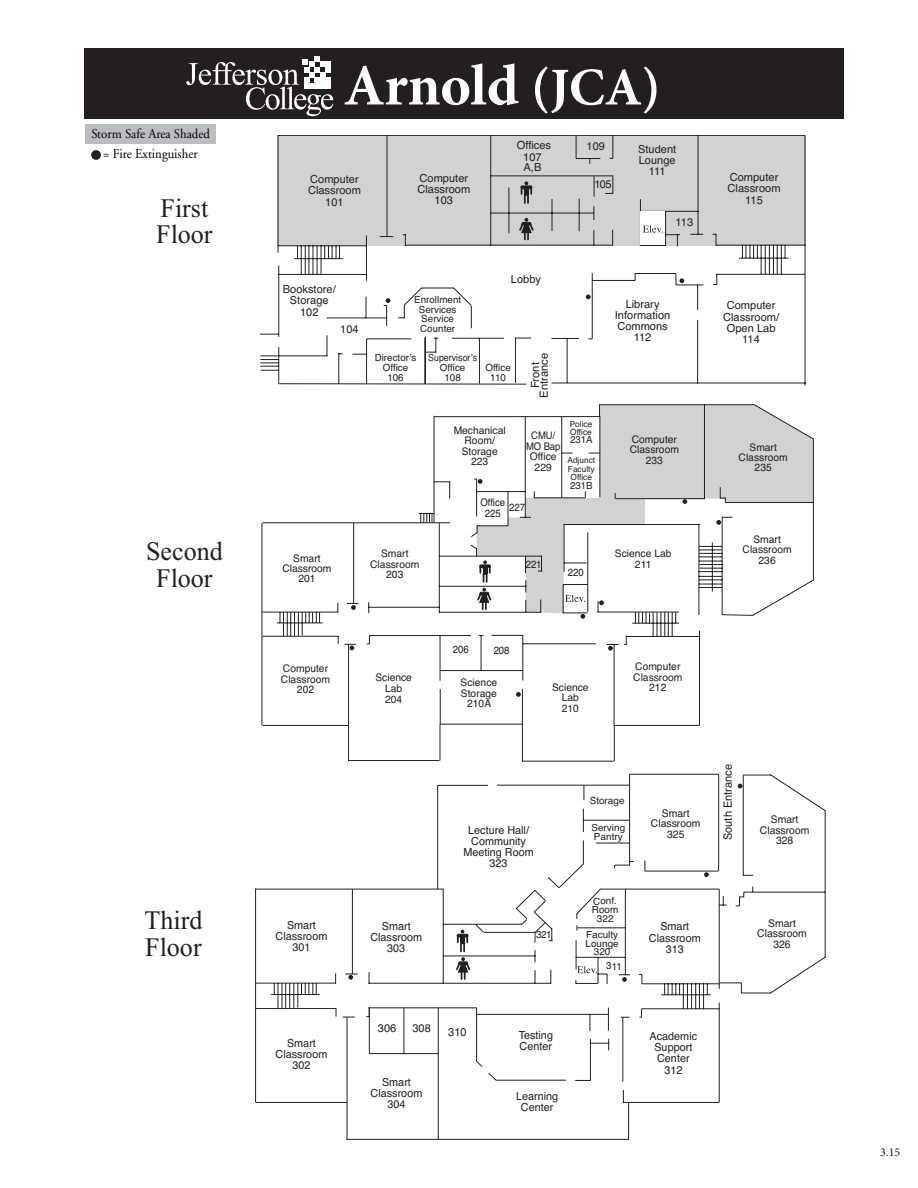
<style>
.page{position:relative;width:918px;height:1188px;background:#fff}
.page>*{position:absolute;margin:0;border:0;box-sizing:border-box;transform-origin:0 0}
.Heading_1{font:700 58.5px "Minion Pro";letter-spacing:-.005em;color:#fff}
.t1{font:26.7px/26.7px "Times New Roman";color:#231f20}
.FAC-College{font:13.5px "Adobe Garamond";color:#000;scale:.95 1}
.t2{font:12px "Minion Pro";color:#231f20}
.t3{font:11.4px "Helvetica";color:#231f20}
.t4{font:11.25px/8.4px "Helvetica";color:#231f20;text-align:center}
.t5{font:11.1px/11.1px "Helvetica";color:#231f20;text-align:center}
.t6{font:10.65px/10.6px "Helvetica";color:#231f20;text-align:center}
.t7{font:10.5px/10.5px "Helvetica";color:#231f20;text-align:center}
.t8{font:10.5px/10.5px "Helvetica";color:#231f20;text-align:center;scale:.92 1}
.t9{font:10.5px/10.5px "Helvetica";color:#231f20;text-align:center;scale:.91 1}
.t10{font:10.05px "Helvetica";color:#231f20}
.t11{font:9.9px/9.9px "Helvetica";color:#231f20;text-align:center}
.t12{font:9.9px/9.9px "Helvetica";color:#231f20;text-align:center;scale:.9 1}
.t13{font:9.75px/8.7px "Helvetica";color:#231f20;text-align:center}
.t14{font:8.4px/8.4px "Helvetica";color:#231f20}
.s1{font-size:53.25px}
</style>
<div class="page">
<div style="left:84px;top:49px;width:760px;height:70px;background:#231f20"></div>
<div style="left:86px;top:124px;width:130px;height:20px;background:#bcbdc0"></div>
<div style="left:91px;top:150px;width:10px;height:10px;background:#231f20;border-radius:50%"></div>
<svg style="left:186px;top:56px;width:147px;height:60px"></svg>
<svg style="left:260px;top:135px;width:546px;height:251px"></svg>
<svg style="left:517px;top:218px;width:17px;height:22px"></svg>
<svg style="left:521px;top:181px;width:11px;height:23px"></svg>
<div style="left:641px;top:212px;width:24px;height:33px;background:#fff"></div>
<svg style="left:643px;top:225px;width:20px;height:8px"></svg>
<svg style="left:516px;top:692px;width:5px;height:5px"></svg>
<hr style="left:262px;top:522px;width:188px;height:1px;background:#231f20">
<hr style="left:699px;top:631px;width:1px;height:94px;background:#231f20">
<hr style="left:614px;top:725px;width:86px;height:1px;background:#231f20">
<hr style="left:614px;top:725px;width:1px;height:36px;background:#231f20">
<hr style="left:522px;top:761px;width:92px;height:1px;background:#231f20">
<hr style="left:440px;top:724px;width:83px;height:1px;background:#231f20">
<hr style="left:440px;top:724px;width:1px;height:37px;background:#231f20">
<hr style="left:348px;top:760px;width:91px;height:1px;background:#231f20">
<hr style="left:348px;top:644px;width:1px;height:117px;background:#231f20">
<hr style="left:263px;top:725px;width:86px;height:1px;background:#231f20">
<hr style="left:262px;top:636px;width:76px;height:1px;background:#231f20">
<hr style="left:262px;top:612px;width:75px;height:1px;background:#231f20">
<hr style="left:277px;top:623px;width:46px;height:1px;background:#231f20">
<svg style="left:280px;top:612px;width:40px;height:24px"></svg>
<hr style="left:353px;top:523px;width:1px;height:80px;background:#231f20">
<hr style="left:368px;top:607px;width:72px;height:1px;background:#231f20">
<svg style="left:419px;top:513px;width:14px;height:10px"></svg>
<hr style="left:614px;top:644px;width:1px;height:82px;background:#231f20">
<hr style="left:522px;top:635px;width:1px;height:46px;background:#231f20">
<hr style="left:522px;top:689px;width:1px;height:72px;background:#231f20">
<hr style="left:440px;top:670px;width:83px;height:1px;background:#231f20">
<hr style="left:481px;top:636px;width:1px;height:35px;background:#231f20">
<hr style="left:369px;top:635px;width:102px;height:1px;background:#231f20">
<hr style="left:440px;top:635px;width:1px;height:46px;background:#231f20">
<hr style="left:440px;top:689px;width:1px;height:35px;background:#231f20">
<svg style="left:367px;top:636px;width:3px;height:9px"></svg>
<svg style="left:433px;top:404px;width:323px;height:209px"></svg>
<hr style="left:255px;top:888px;width:1px;height:215px;background:#231f20">
<hr style="left:256px;top:889px;width:188px;height:1px;background:#231f20">
<hr style="left:438px;top:1007px;width:1px;height:132px;background:#231f20">
<hr style="left:347px;top:1139px;width:282px;height:1px;background:#231f20">
<hr style="left:347px;top:1017px;width:1px;height:123px;background:#231f20">
<hr style="left:256px;top:1102px;width:91px;height:1px;background:#231f20">
<hr style="left:256px;top:1008px;width:80px;height:1px;background:#231f20">
<hr style="left:255px;top:983px;width:80px;height:1px;background:#231f20">
<hr style="left:271px;top:994px;width:49px;height:1px;background:#231f20">
<svg style="left:274px;top:983px;width:43px;height:25px"></svg>
<svg style="left:345px;top:974px;width:13px;height:6px"></svg>
<hr style="left:352px;top:889px;width:1px;height:85px;background:#231f20">
<hr style="left:628px;top:1102px;width:1px;height:37px;background:#231f20">
<svg style="left:343px;top:1017px;width:12px;height:1px"></svg>
<hr style="left:262px;top:523px;width:1px;height:202px;background:#231f20">
<svg style="left:386px;top:298px;width:4px;height:5px"></svg>
<svg style="left:586px;top:294px;width:5px;height:5px"></svg>
<svg style="left:679px;top:278px;width:5px;height:5px"></svg>
<svg style="left:347px;top:603px;width:12px;height:7px"></svg>
<svg style="left:345px;top:644px;width:11px;height:6px"></svg>
<svg style="left:366px;top:774px;width:460px;height:329px"></svg>
<svg style="left:470px;top:405px;width:344px;height:246px"></svg>
<p class="FAC-College" style="left:91px;top:127px;width:126px">Storm Safe Area Shaded</p>
<p class="FAC-College" style="left:103px;top:147px;width:101px">= Fire Extinguisher</p>
<p class="t1" style="left:156px;top:194px;width:58px">First<br>Floor</p>
<p class="t1" style="left:146px;top:538px;width:78px;text-align:center">Second<br>Floor</p>
<p class="t1" style="left:145px;top:906px;width:59px">Third<br>Floor</p>
<p class="Heading_1" style="left:344px;top:45px;width:319px">Arnold <span class="s1">(JCA)</span></p>
<p class="t5" style="left:308px;top:174px;width:54px">Computer<br>Classroom<br>101</p>
<p class="t5" style="left:417px;top:173px;width:54px">Computer<br>Classroom<br>103</p>
<p class="t5" style="left:517px;top:140px;width:36px">Offices</p>
<p class="t5" style="left:638px;top:143px;width:40px">Student<br>Lounge<br>111</p>
<p class="t5" style="left:587px;top:141px;width:20px">109</p>
<p class="t5" style="left:523px;top:153px;width:20px;line-height:9.8px;text-align:left">107<br>A,B</p>
<p class="t5" style="left:594px;top:179px;width:19px">105</p>
<p class="t5" style="left:676px;top:217px;width:19px">113</p>
<p class="t5" style="left:283px;top:283px;width:54px">Bookstore/<br>Storage<br>102</p>
<p class="t5" style="left:340px;top:324px;width:20px">104</p>
<p class="t11" style="left:414px;top:295px;width:49px">Enrollment<br>Services<br>Service<br>Counter</p>
<p class="t11" style="left:375px;top:353px;width:43px">Director’s<br>Office<br>106</p>
<p class="t12" style="left:428px;top:353px;width:56px">Supervisor’s<br>Office<br>108</p>
<p class="t5" style="left:511px;top:274px;width:32px">Lobby</p>
<p class="t11" style="left:485px;top:363px;width:27px">Office<br>110</p>
<p class="t4" style="left:532px;top:398px;width:46px;rotate:-90deg">Front<br>Entrance</p>
<p class="t5" style="left:615px;top:299px;width:57px">Library<br>Information<br>Commons<br>112</p>
<p class="t7" style="left:282px;top:553px;width:51px">Smart<br>Classroom<br>201</p>
<p class="t7" style="left:281px;top:663px;width:51px">Computer<br>Classroom<br>202</p>
<p class="t7" style="left:370px;top:549px;width:51px">Smart<br>Classroom<br>203</p>
<p class="t7" style="left:375px;top:672px;width:38px;line-height:11.1px">Science<br>Lab<br>204</p>
<p class="t7" style="left:454px;top:425px;width:54px">Mechanical<br>Room/<br>Storage<br>223</p>
<p class="t14" style="left:570px;top:420px;width:24px">Police<br>Office</p>
<p class="t11" style="left:570px;top:435px;width:24px">231A</p>
<p class="t9" style="left:526px;top:431px;width:39px">CMU/<br>MO Bap<br>Office<br>229</p>
<p class="t14" style="left:567px;top:456px;width:29px;text-align:center">Adjunct<br>Faculty<br>Office</p>
<p class="t11" style="left:570px;top:480px;width:24px">231B</p>
<p class="t8" style="left:481px;top:498px;width:28px">Office<br>225</p>
<p class="t8" style="left:509px;top:503px;width:19px">227</p>
<p class="t8" style="left:526px;top:560px;width:19px">221</p>
<p class="t8" style="left:568px;top:568px;width:19px">220</p>
<p class="t7" style="left:630px;top:434px;width:51px">Computer<br>Classroom<br>233</p>
<p class="t7" style="left:615px;top:549px;width:58px">Science Lab<br>211</p>
<p class="t8" style="left:453px;top:645px;width:19px">206</p>
<p class="t8" style="left:494px;top:645px;width:19px">208</p>
<p class="t7" style="left:461px;top:677px;width:38px">Science<br>Storage<br>210A</p>
<p class="t7" style="left:552px;top:682px;width:38px">Science<br>Lab<br>210</p>
<p class="t7" style="left:633px;top:662px;width:51px">Computer<br>Classroom<br>212</p>
<p class="t5" style="left:728px;top:172px;width:54px">Computer<br>Classroom<br>115</p>
<p class="t5" style="left:723px;top:300px;width:58px">Computer<br>Classroom/<br>Open Lab<br>114</p>
<p class="t7" style="left:739px;top:442px;width:51px">Smart<br>Classroom<br>235</p>
<p class="t7" style="left:743px;top:534px;width:51px">Smart<br>Classroom<br>236</p>
<p class="t5" style="left:276px;top:920px;width:53px">Smart<br>Classroom<br>301</p>
<p class="t5" style="left:276px;top:1038px;width:53px">Smart<br>Classroom<br>302</p>
<p class="t5" style="left:370px;top:921px;width:53px">Smart<br>Classroom<br>303</p>
<p class="t5" style="left:463px;top:824px;width:72px">Lecture Hall/<br>Community<br>Meeting Room<br>323</p>
<p class="t10" style="left:536px;top:927px;width:17px">321</p>
<p class="t5" style="left:378px;top:1023px;width:20px">306</p>
<p class="t5" style="left:412px;top:1022px;width:20px">308</p>
<p class="t5" style="left:371px;top:1077px;width:53px">Smart<br>Classroom<br>304</p>
<p class="t3" style="left:448px;top:1023px;width:20px">310</p>
<p class="t5" style="left:519px;top:1030px;width:36px;text-align:left">Testing<br>Center</p>
<p class="t5" style="left:516px;top:1091px;width:44px">Learning<br>Center</p>
<p class="t10" style="left:590px;top:792px;width:36px">Storage</p>
<p class="t13" style="left:591px;top:824px;width:35px;text-align:left">Serving<br>Pantry</p>
<p class="t13" style="left:592px;top:897px;width:28px">Conf.<br>Room<br>322</p>
<p class="t13" style="left:586px;top:931px;width:35px">Faculty<br>Lounge<br>320</p>
<p class="t10" style="left:606px;top:958px;width:17px">311</p>
<p class="t3" style="left:719px;top:840px;width:78px;rotate:-90deg">South Entrance</p>
<p class="t6" style="left:651px;top:808px;width:51px">Smart<br>Classroom<br>325</p>
<p class="t6" style="left:760px;top:814px;width:51px">Smart<br>Classroom<br>328</p>
<p class="t5" style="left:649px;top:921px;width:53px">Smart<br>Classroom<br>313</p>
<p class="t6" style="left:757px;top:918px;width:51px">Smart<br>Classroom<br>326</p>
<p class="t5" style="left:650px;top:1031px;width:49px">Academic<br>Support<br>Center<br>312</p>
<p class="t2" style="left:880px;top:1144px;width:22px">3.15</p>
</div>
